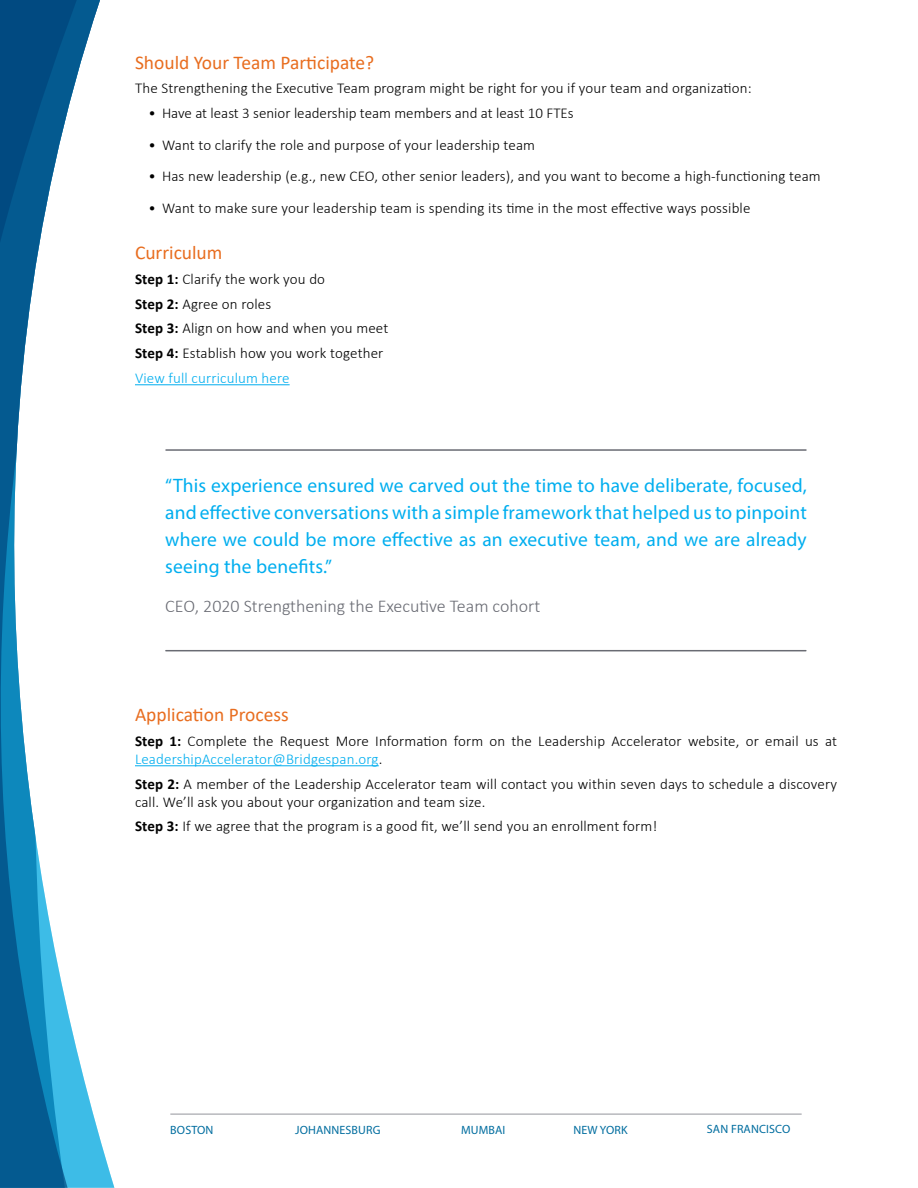
<style>
.page{position:relative;width:918px;height:1188px;background:#fff}
.page>*{position:absolute;margin:0;border:0;box-sizing:border-box;transform-origin:0 0}
.t1{font:19.5px/27px "Myriad Pro";letter-spacing:.01em;color:#00aeef;text-align:justify}
.t2{font:19.5px "Calibri";color:#e86d1f}
.t3{font:300 18px "Calibri";color:#696b73}
.t4{font:300 15px/24.8px "Calibri";letter-spacing:.01em;color:#000}
.t5{font:12px "Myriad Pro";letter-spacing:.01em;color:#006d9f}
.s1{font-weight:700}
.s2{color:#00aeef}
</style>
<div class="page">
<hr style="left:170px;top:1113px;width:632px;height:2px;background:#b7b8bd">
<svg style="left:0;top:0;width:114px;height:1188px"></svg>
<hr style="left:135px;top:384px;width:155px;height:1px;background:#00aeef">
<hr style="left:135px;top:765px;width:244px;height:1px;background:#00aeef">
<hr style="left:166px;top:449px;width:640px;height:2px;background:#696b73">
<hr style="left:166px;top:650px;width:640px;height:1px;background:#696b73">
<div style="left:357px;top:1143px;width:260px;height:28px;border:2px solid #fff;border-radius:7px"></div>
<h1 class="t2" style="left:135px;top:49px;width:241px">Should Your Team Participate?</h1>
<p class="t4" style="left:135px;top:76px;width:618px">The Strengthening the Executive Team program might be right for you if your team and organization:</p>
<p class="t4" style="left:148px;top:101px;width:427px">• Have at least 3 senior leadership team members and at least 10 FTEs</p>
<p class="t4" style="left:148px;top:132px;width:388px">• Want to clarify the role and purpose of your leadership team</p>
<p class="t4" style="left:148px;top:164px;width:674px">• Has new leadership (e.g., new CEO, other senior leaders), and you want to become a high-functioning team</p>
<p class="t4" style="left:148px;top:195px;width:604px">• Want to make sure your leadership team is spending its time in the most effective ways possible</p>
<h1 class="t2" style="left:135px;top:239px;width:89px">Curriculum</h1>
<p class="t4" style="left:135px;top:266px;width:255px"><span class="s1">Step 1:</span> Clarify the work you do<br><span class="s1">Step 2:</span> Agree on roles<br><span class="s1">Step 3:</span> Align on how and when you meet<br><span class="s1">Step 4:</span> Establish how you work together<br><span class="s2">View full curriculum here</span></p>
<p class="t1" style="left:165px;top:471px;width:643px">“This experience ensured we carved out the time to have deliberate, focused, and effective conversations with a simple framework that helped us to pinpoint where we could be more effective as an executive team, and we are already seeing the benefits.”</p>
<p class="t3" style="left:165px;top:594px;width:377px">CEO, 2020 Strengthening the Executive Team cohort</p>
<h1 class="t2" style="left:135px;top:701px;width:155px">Application Process</h1>
<p class="t4" style="left:135px;top:732px;width:704px;line-height:18px"><span class="s1">Step 1:</span> Complete the Request More Information form on the Leadership Accelerator website, or email us at<br><span class="s2">LeadershipAccelerator@Bridgespan.org</span>.</p>
<p class="t4" style="left:135px;top:775px;width:704px;line-height:18px"><span class="s1">Step 2:</span> A member of the Leadership Accelerator team will contact you within seven days to schedule a discovery call. We’ll ask you about your organization and team size.</p>
<p class="t4" style="left:135px;top:814px;width:524px"><span class="s1">Step 3:</span> If we agree that the program is a good fit, we’ll send you an enrollment form!</p>
<p class="t5" style="left:170px;top:1122px;width:45px">BOSTON</p>
<p class="t5" style="left:573px;top:1122px;width:56px">NEW YORK</p>
<p class="t5" style="left:707px;top:1122px;width:85px">SAN FRANCISCO</p>
<p class="t5" style="left:295px;top:1122px;width:87px">JOHANNESBURG</p>
<p class="t5" style="left:461px;top:1122px;width:46px">MUMBAI</p>
</div>
